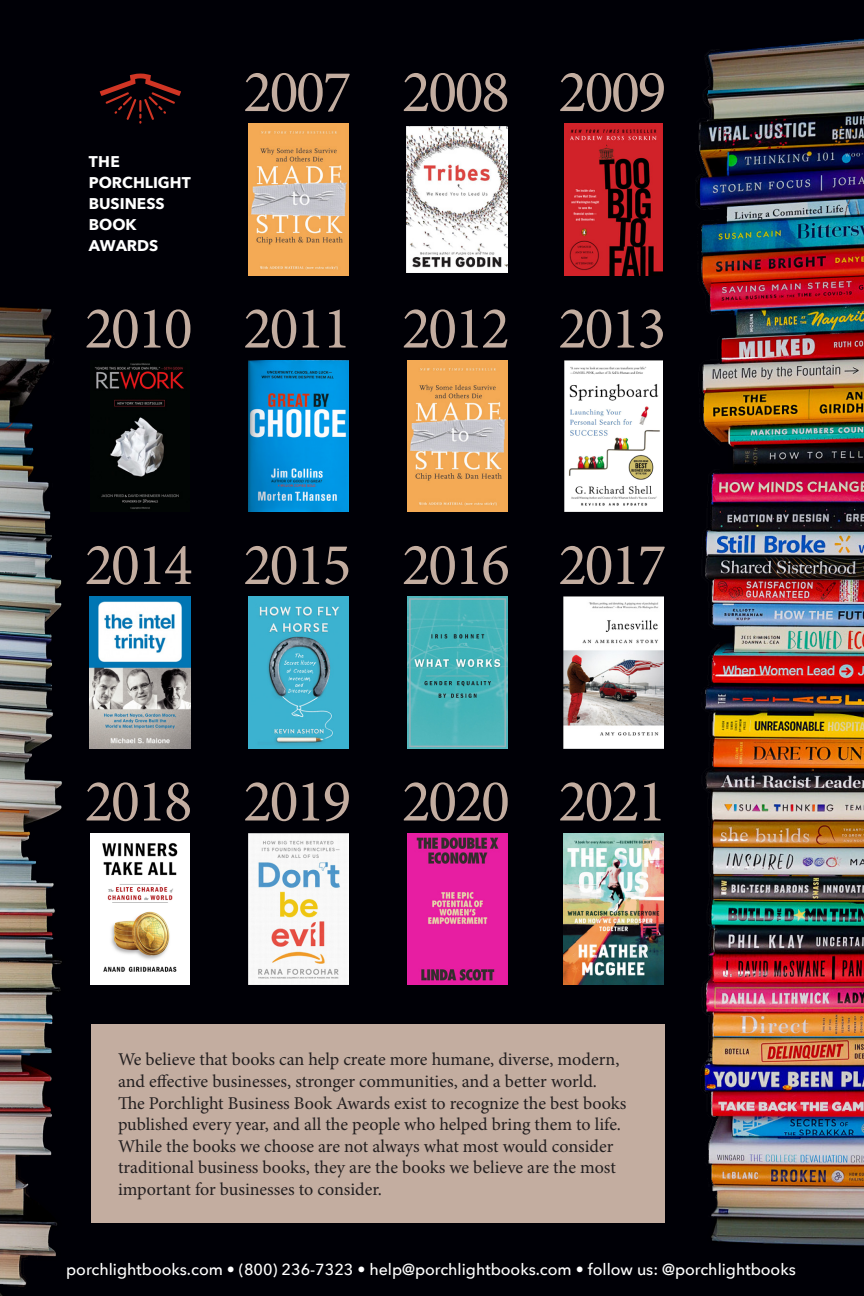
<style>
.page{position:relative;width:864px;height:1296px;background:#000006}
.page>*{position:absolute;margin:0;border:0;box-sizing:border-box;transform-origin:0 0}
.t1{font:60px "Minion Pro";letter-spacing:-.04em;color:#c3ada0}
.t2{font:18px/21.6px "Minion Pro";color:#231f20}
.t3{font:500 16px "Avenir Next";color:#fff}
.t4{font:700 15.6px/21px "Avenir Next";color:#fff}
</style>
<div class="page">
<img style="left:696px;top:38px;width:168px;height:1208px">
<img style="left:0;top:307px;width:62px;height:989px">
<img style="left:249px;top:124px;width:100px;height:151px">
<img style="left:407px;top:127px;width:101px;height:145px">
<img style="left:565px;top:124px;width:98px;height:151px">
<img style="left:564px;top:360px;width:99px;height:152px">
<img style="left:249px;top:360px;width:100px;height:151px">
<img style="left:94px;top:363px;width:90px;height:146px">
<img style="left:407px;top:360px;width:100px;height:152px">
<img style="left:249px;top:597px;width:99px;height:151px">
<img style="left:90px;top:597px;width:100px;height:151px">
<img style="left:407px;top:597px;width:100px;height:151px">
<img style="left:564px;top:597px;width:100px;height:151px">
<img style="left:90px;top:833px;width:100px;height:152px">
<img style="left:249px;top:833px;width:99px;height:152px">
<img style="left:407px;top:833px;width:100px;height:152px">
<img style="left:564px;top:833px;width:99px;height:152px">
<svg style="left:100px;top:74px;width:81px;height:50px"></svg>
<div style="left:91px;top:1024px;width:573px;height:199px;background:#c3ada0"></div>
<p class="t4" style="left:89px;top:151px;width:103px">THE<br>PORCHLIGHT<br>BUSINESS<br>BOOK<br>AWARDS</p>
<h1 class="t1" style="left:243px;top:52px;width:425px">2007 2008 2009</h1>
<h1 class="t1" style="left:85px;top:288px;width:583px">2010 2011 2012 2013</h1>
<h1 class="t1" style="left:85px;top:525px;width:583px">2014 2015 2016 2017</h1>
<h1 class="t1" style="left:85px;top:761px;width:583px">2018 2019 2020 2021</h1>
<p class="t2" style="left:118px;top:1049px;width:510px">We believe that books can help create more humane, diverse, modern, and effective businesses, stronger communities, and a better world.<br>The Porchlight Business Book Awards exist to recognize the best books published every year, and all the people who helped bring them to life.<br>While the books we choose are not always what most would consider traditional business books, they are the books we believe are the most important for businesses to consider.</p>
<p class="t3" style="left:66px;top:1256px;width:731px">porchlightbooks.com • (800) 236-7323 • help@porchlightbooks.com • follow us: @porchlightbooks</p>
</div>
